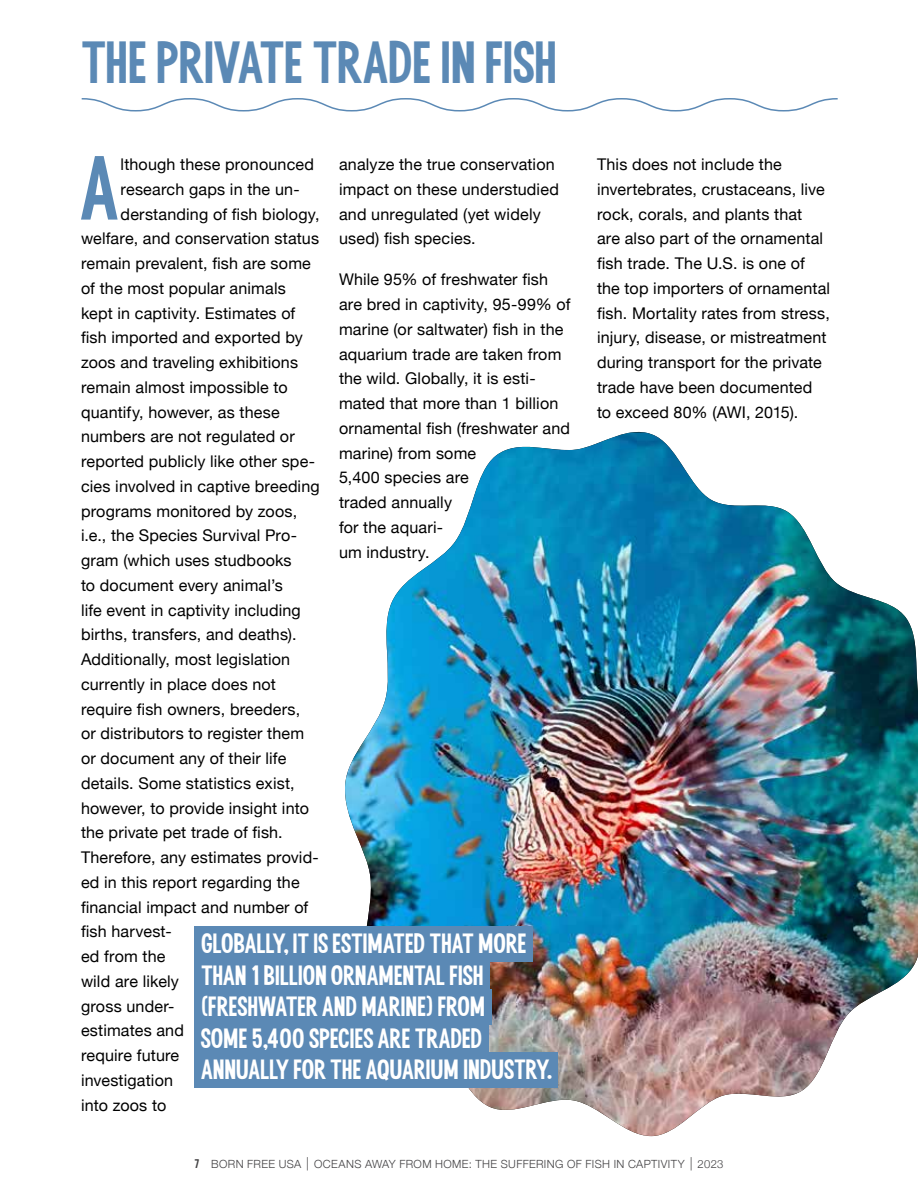
<style>
.page{position:relative;width:918px;height:1188px;background:#fff}
.page>*{position:absolute;margin:0;border:0;box-sizing:border-box;transform-origin:0 0}
.t1{font:73.2px "Born Free Sans";color:#5b89b5}
.t2{font:48px "Born Free Sans";letter-spacing:.01em;color:#5b89b5}
.t3{font:22.5px/31.5px "Born Free Sans";letter-spacing:.015em;color:#fff}
.t4{font:16.2px/24.8px "Helvetica Neue";letter-spacing:.01em;color:#000}
.t5{font:300 11.25px "Helvetica Neue";letter-spacing:.035em;color:#414042}
.s1{font-family:"Born Free Sans";font-weight:400;font-size:10.2px}
</style>
<div class="page">
<img style="left:345px;top:432px;width:573px;height:704px">
<div style="left:194px;top:926px;width:339px;height:36px;background:#5b89b5"></div>
<div style="left:194px;top:958px;width:296px;height:35px;background:#5b89b5"></div>
<div style="left:194px;top:989px;width:298px;height:36px;background:#5b89b5"></div>
<div style="left:194px;top:1021px;width:295px;height:35px;background:#5b89b5"></div>
<div style="left:194px;top:1052px;width:364px;height:36px;background:#5b89b5"></div>
<svg style="left:81px;top:98px;width:757px;height:14px"></svg>
<h2 class="t2" style="left:81px;top:38px;width:477px">THE PRIVATE TRADE IN FISH</h2>
<h1 class="t1" style="left:80px;top:150px;width:40px">A</h1>
<p class="t4" style="left:121px;top:153px;width:195px">lthough these pronounced</p>
<p class="t4" style="left:339px;top:153px;width:221px">analyze the true conservation impact on these understudied and unregulated (yet widely used) fish species.</p>
<p class="t4" style="left:339px;top:268px;width:233px">While 95% of freshwater fish are bred in captivity, 95-99% of marine (or saltwater) fish in the aquarium trade are taken from the wild. Globally, it is esti&shy;mated that more than 1 billion ornamental fish (freshwater and marine) from some<br>5,400 species are<br>traded annually<br>for the aquari-<br>um industry.</p>
<p class="t4" style="left:121px;top:178px;width:180px">research gaps in the un-</p>
<p class="t4" style="left:121px;top:202px;width:200px">derstanding of fish biology,</p>
<p class="t4" style="left:81px;top:227px;width:240px">welfare, and conservation status</p>
<p class="t4" style="left:81px;top:252px;width:231px">remain prevalent, fish are some</p>
<p class="t4" style="left:81px;top:277px;width:206px">of the most popular animals</p>
<p class="t4" style="left:81px;top:301px;width:216px">kept in captivity. Estimates of</p>
<p class="t4" style="left:81px;top:326px;width:223px">fish imported and exported by</p>
<p class="t4" style="left:81px;top:351px;width:219px">zoos and traveling exhibitions</p>
<p class="t4" style="left:81px;top:376px;width:208px">remain almost impossible to</p>
<p class="t4" style="left:81px;top:400px;width:200px">quantify, however, as these</p>
<p class="t4" style="left:81px;top:425px;width:215px">numbers are not regulated or</p>
<p class="t4" style="left:81px;top:450px;width:236px">reported publicly like other spe-</p>
<p class="t4" style="left:81px;top:475px;width:240px">cies involved in captive breeding</p>
<p class="t4" style="left:81px;top:499px;width:218px">programs monitored by zoos,</p>
<p class="t4" style="left:81px;top:524px;width:217px">i.e., the Species Survival Pro-</p>
<p class="t4" style="left:81px;top:549px;width:212px">gram (which uses studbooks</p>
<p class="t4" style="left:81px;top:574px;width:204px">to document every animal’s</p>
<p class="t4" style="left:81px;top:598px;width:221px">life event in captivity including</p>
<p class="t4" style="left:81px;top:623px;width:217px">births, transfers, and deaths).</p>
<p class="t4" style="left:81px;top:648px;width:211px">Additionally, most legislation</p>
<p class="t4" style="left:81px;top:673px;width:196px">currently in place does not</p>
<p class="t4" style="left:81px;top:697px;width:221px">require fish owners, breeders,</p>
<p class="t4" style="left:81px;top:722px;width:225px">or distributors to register them</p>
<p class="t4" style="left:81px;top:747px;width:207px">or document any of their life</p>
<p class="t4" style="left:81px;top:772px;width:215px">details. Some statistics exist,</p>
<p class="t4" style="left:81px;top:796px;width:229px">however, to provide insight into</p>
<p class="t4" style="left:81px;top:821px;width:203px">the private pet trade of fish.</p>
<p class="t4" style="left:81px;top:846px;width:239px">Therefore, any estimates provid-</p>
<p class="t4" style="left:81px;top:871px;width:220px">ed in this report regarding the</p>
<p class="t4" style="left:81px;top:895px;width:229px">financial impact and number of</p>
<p class="t4" style="left:81px;top:920px;width:92px">fish harvest-</p>
<p class="t4" style="left:81px;top:945px;width:86px">ed from the</p>
<p class="t4" style="left:81px;top:970px;width:100px">wild are likely</p>
<p class="t4" style="left:81px;top:994px;width:95px">gross under-</p>
<p class="t4" style="left:81px;top:1019px;width:105px">estimates and</p>
<p class="t4" style="left:81px;top:1044px;width:100px">require future</p>
<p class="t4" style="left:81px;top:1069px;width:94px">investigation</p>
<p class="t4" style="left:81px;top:1093px;width:87px">into zoos to</p>
<h3 class="t3" style="left:201px;top:930px;width:352px">GLOBALLY, IT IS ESTIMATED THAT MORE<br>THAN 1 BILLION ORNAMENTAL FISH (FRESHWATER AND MARINE) FROM<br>SOME 5,400 SPECIES ARE TRADED<br>ANNUALLY FOR THE AQUARIUM INDUSTRY.</h3>
<p class="t4" style="left:597px;top:153px;width:235px">This does not include the invertebrates, crustaceans, live rock, corals, and plants that<br>are also part of the ornamental fish trade. The U.S. is one of the top importers of ornamental fish. Mortality rates from stress, injury, disease, or mistreatment during transport for the private trade have been documented to exceed 80% (AWI, 2015).</p>
<p class="t5" style="left:195px;top:1155px;width:530px"><span class="s1">7</span> BORN FREE USA ︱ OCEANS AWAY FROM HOME: THE SUFFERING OF FISH IN CAPTIVITY ︱ 2023</p>
</div>
